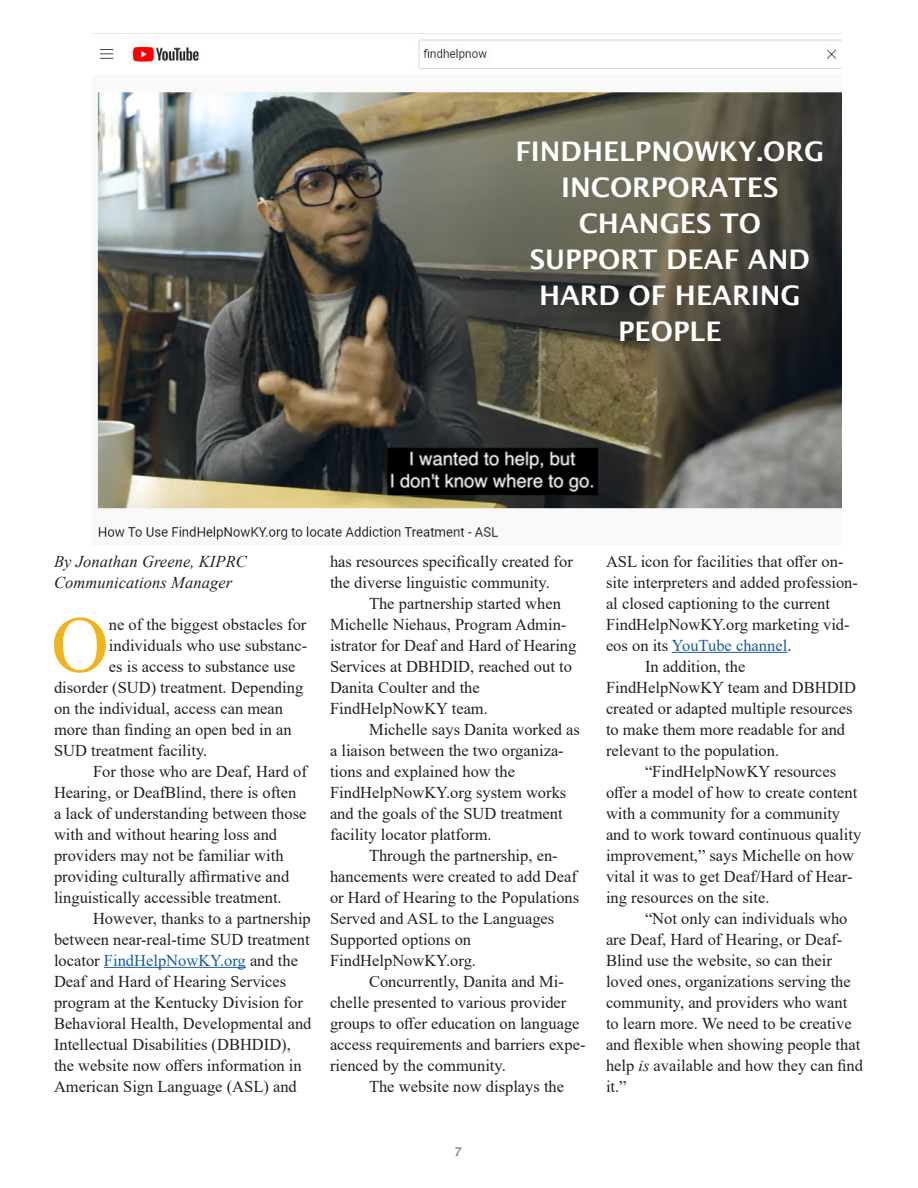
<style>
.page{position:relative;width:918px;height:1188px;background:#fff}
.page>*{position:absolute;margin:0;border:0;box-sizing:border-box;transform-origin:0 0}
.First_Para{font:79.95px "Times New Roman";color:#f1b41c}
.Headline{font:600 27px/36px "Lucida Sans";color:#fff;text-align:center}
.regular_body_style{font:16.5px/21px "Times New Roman";color:#231f20}
.First_Para-2{font:16.5px "Times New Roman";color:#231f20}
.regular_body_style-2{font:italic 16.5px/21px "Times New Roman";letter-spacing:.005em;color:#231f20}
.t1{font:600 12px "Lucida Sans";color:#7f8191}
.s1{color:#175d9e}
.s2{font-style:italic}
</style>
<div class="page">
<hr style="left:104px;top:967px;width:142px;height:1px;background:#175d9e">
<hr style="left:672px;top:652px;width:115px;height:1px;background:#175d9e">
<img style="left:93px;top:33px;width:749px;height:510px">
<p class="Headline" style="left:515px;top:133px;width:310px">FINDHELPNOWKY.ORG<br>INCORPORATES<br>CHANGES TO<br>SUPPORT DEAF AND<br>HARD OF HEARING<br>PEOPLE</p>
<p class="regular_body_style-2" style="left:54px;top:550px;width:194px">By Jonathan Greene, KIPRC<br>Communications Manager</p>
<p class="First_Para" style="left:51px;top:588px;width:59px">O</p>
<p class="First_Para-2" style="left:109px;top:612px;width:199px">ne of the biggest obstacles for</p>
<p class="First_Para-2" style="left:109px;top:633px;width:200px">individuals who use substanc-</p>
<p class="First_Para-2" style="left:109px;top:654px;width:188px">es is access to substance use</p>
<p class="First_Para-2" style="left:54px;top:675px;width:251px">disorder (SUD) treatment. Depending</p>
<p class="First_Para-2" style="left:54px;top:696px;width:231px">on the individual, access can mean</p>
<p class="First_Para-2" style="left:54px;top:717px;width:239px">more than finding an open bed in an</p>
<p class="First_Para-2" style="left:54px;top:738px;width:155px">SUD treatment facility.</p>
<p class="regular_body_style" style="left:54px;top:760px;width:254px;text-indent:39px">For those who are Deaf, Hard of Hearing, or DeafBlind, there is often a lack of understanding between those with and without hearing loss and providers may not be familiar with providing culturally affirmative and linguistically accessible treatment.</p>
<p class="regular_body_style" style="left:54px;top:907px;width:259px;text-indent:39px">However, thanks to a partnership between near-real-time SUD treatment locator <span class="s1">FindHelpNowKY.org</span> and the Deaf and Hard of Hearing Services program at the Kentucky Division for Behavioral Health, Developmental and Intellectual Disabilities (DBHDID), the website now offers information in American Sign Language (ASL) and</p>
<p class="regular_body_style" style="left:330px;top:550px;width:244px">has resources specifically created for the diverse linguistic community.</p>
<p class="regular_body_style" style="left:330px;top:592px;width:248px;text-indent:39px">The partnership started when<br>Michelle Niehaus, Program Admin&shy;istrator for Deaf and Hard of Hearing<br>Services at DBHDID, reached out to<br>Danita Coulter and the<br>FindHelpNowKY team.</p>
<p class="regular_body_style" style="left:330px;top:718px;width:251px;text-indent:39px">Michelle says Danita worked as a liaison between the two organiza&shy;tions and explained how the<br>FindHelpNowKY.org system works and the goals of the SUD treatment facility locator platform.</p>
<p class="regular_body_style" style="left:330px;top:844px;width:251px;text-indent:39px">Through the partnership, en&shy;hancements were created to add Deaf or Hard of Hearing to the Populations<br>Served and ASL to the Languages<br>Supported options on<br>FindHelpNowKY.org.</p>
<p class="regular_body_style" style="left:330px;top:970px;width:257px;text-indent:39px">Concurrently, Danita and Mi&shy;chelle presented to various provider groups to offer education on language access requirements and barriers expe&shy;rienced by the community.</p>
<p class="regular_body_style" style="left:369px;top:1075px;width:197px">The website now displays the</p>
<p class="t1" style="left:454px;top:1145px;width:9px">7</p>
<p class="regular_body_style" style="left:606px;top:550px;width:253px">ASL icon for facilities that offer on&shy;site interpreters and added profession&shy;al closed captioning to the current FindHelpNowKY.org marketing vid&shy;eos on its <span class="s1">YouTube channel</span>.</p>
<p class="regular_body_style" style="left:606px;top:655px;width:252px;text-indent:39px">In addition, the<br>FindHelpNowKY team and DBHDID created or adapted multiple resources to make them more readable for and relevant to the population.</p>
<p class="regular_body_style" style="left:606px;top:760px;width:257px;text-indent:39px">“FindHelpNowKY resources offer a model of how to create content with a community for a community and to work toward continuous quality improvement,” says Michelle on how vital it was to get Deaf/Hard of Hear&shy;ing resources on the site.</p>
<p class="regular_body_style" style="left:606px;top:907px;width:259px;text-indent:39px">“Not only can individuals who are Deaf, Hard of Hearing, or Deaf-<br>Blind use the website, so can their loved ones, organizations serving the community, and providers who want to learn more. We need to be creative and flexible when showing people that help <span class="s2">is</span> available and how they can find it.”</p>
</div>
